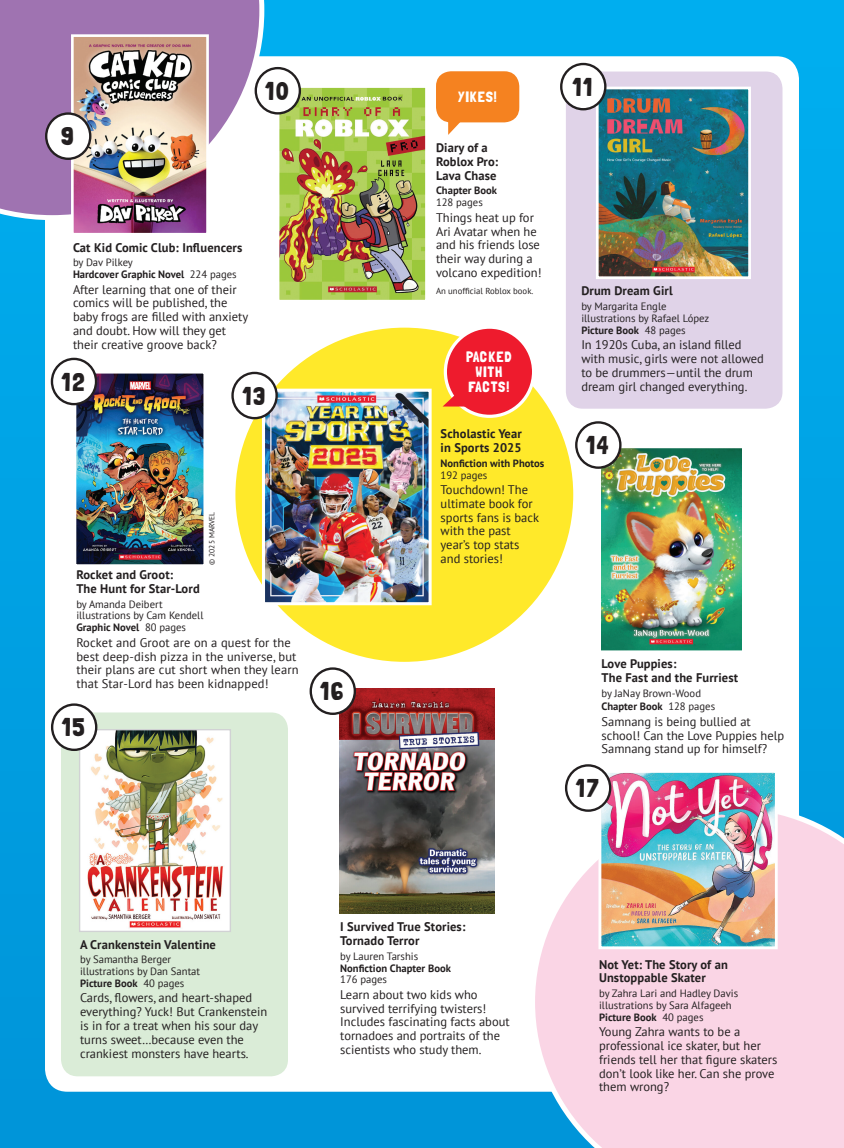
<style>
.page{position:relative;width:844px;height:1148px;background:#fff}
.page>*{position:absolute;margin:0;border:0;box-sizing:border-box;transform-origin:0 0}
.t1{font:25.38px "Londrina Solid";letter-spacing:.06em;color:#231f20}
.t2{font:15px/15px "Londrina Solid";letter-spacing:.01em;color:#fff;text-align:center}
.t3{font:12.5px/13.8px "PT Sans";color:#231f20}
.t4{font:700 12.5px/13.8px "PT Sans";letter-spacing:.01em;color:#231f20}
.t5{font:10.62px/11.9px "PT Sans";color:#231f20}
.t6{font:700 10.62px/11.9px "PT Sans";color:#231f20}
.t7{font:8.75px "PT Sans";color:#231f20}
.t8{font:7.5px "PT Sans";color:#231f20}
.s1{font-weight:400}
.s2{font-weight:700}
</style>
<div class="page">
<div style="left:0;top:0;width:844px;height:1148px;background:linear-gradient(to bottom,#00afef,#0094d8)"></div>
<div style="left:45px;top:56px;width:754px;height:1035px;background:#fff;border-radius:22px"></div>
<div style="left:566px;top:72px;width:216px;height:337px;background:#e0d3e8;border-radius:17px"></div>
<div style="left:61px;top:712px;width:227px;height:364px;background:#daecd7;border-radius:17px"></div>
<svg style="left:530px;top:803px;width:314px;height:345px"></svg>
<div style="left:233px;top:325px;width:342px;height:339px;background:#ffe92a;border-radius:50%"></div>
<svg style="left:0;top:0;width:264px;height:220px"></svg>
<img style="left:73px;top:370px;width:131px;height:195px">
<img style="left:260px;top:388px;width:172px;height:219px">
<img style="left:274px;top:84px;width:152px;height:216px">
<img style="left:601px;top:444px;width:141px;height:207px">
<img style="left:594px;top:85px;width:157px;height:194px">
<img style="left:339px;top:688px;width:155px;height:225px">
<img style="left:70px;top:33px;width:140px;height:200px">
<div style="left:46px;top:114px;width:44px;height:45px;background:#fff;border-radius:50%"></div>
<div style="left:45px;top:112px;width:46px;height:48px;border:2px solid #231f20;border-radius:50%"></div>
<div style="left:311px;top:668px;width:44px;height:45px;background:#fff;border-radius:50%"></div>
<div style="left:309px;top:667px;width:47px;height:48px;border:2px solid #231f20;border-radius:50%"></div>
<div style="left:52px;top:359px;width:44px;height:45px;background:#fff;border-radius:50%"></div>
<div style="left:51px;top:358px;width:46px;height:47px;border:2px solid #231f20;border-radius:50%"></div>
<div style="left:232px;top:373px;width:45px;height:45px;background:#fff;border-radius:50%"></div>
<div style="left:231px;top:372px;width:47px;height:47px;border:2px solid #231f20;border-radius:50%"></div>
<div style="left:576px;top:422px;width:44px;height:45px;background:#fff;border-radius:50%"></div>
<div style="left:575px;top:421px;width:46px;height:48px;border:2px solid #231f20;border-radius:50%"></div>
<div style="left:561px;top:64px;width:44px;height:45px;background:#fff;border-radius:50%"></div>
<div style="left:560px;top:63px;width:46px;height:47px;border:2px solid #231f20;border-radius:50%"></div>
<div style="left:256px;top:68px;width:44px;height:45px;background:#fff;border-radius:50%"></div>
<div style="left:255px;top:67px;width:46px;height:47px;border:2px solid #231f20;border-radius:50%"></div>
<img style="left:81px;top:731px;width:148px;height:199px">
<div style="left:79px;top:729px;width:152px;height:203px;border:1px solid #d1d2d4"></div>
<img style="left:597px;top:768px;width:182px;height:182px">
<div style="left:52px;top:704px;width:44px;height:46px;background:#fff;border-radius:50%"></div>
<div style="left:51px;top:703px;width:46px;height:48px;border:2px solid #231f20;border-radius:50%"></div>
<div style="left:566px;top:765px;width:44px;height:45px;background:#fff;border-radius:50%"></div>
<div style="left:565px;top:764px;width:46px;height:47px;border:2px solid #231f20;border-radius:50%"></div>
<div style="left:445px;top:327px;width:88px;height:89px;background:#ee1b2d;border-radius:50%"></div>
<div style="left:444px;top:325px;width:91px;height:93px;border:3px solid #fff;border-radius:50%"></div>
<svg style="left:443px;top:386px;width:20px;height:20px"></svg>
<svg style="left:448px;top:122px;width:18px;height:13px"></svg>
<div style="left:436px;top:71px;width:83px;height:51px;background:#f58220;border-radius:15px"></div>
<h1 class="t1" style="left:265px;top:76px;width:25px">10</h1>
<h1 class="t1" style="left:572px;top:72px;width:21px">11</h1>
<p class="t2" style="left:458px;top:89px;width:40px">YIKES!</p>
<h1 class="t1" style="left:61px;top:122px;width:14px">9</h1>
<p class="t4" style="left:73px;top:240px;width:171px">Cat Kid Comic Club: Influencers</p>
<p class="t6" style="left:73px;top:256px;width:165px"><span class="s1">by Dav Pilkey<br></span>Hardcover Graphic Novel <span class="s1">224 pages</span></p>
<p class="t3" style="left:73px;top:282px;width:177px">After learning that one of their comics will be published, the baby frogs are filled with anxiety and doubt. How will they get their creative groove back?</p>
<h1 class="t1" style="left:61px;top:367px;width:25px">12</h1>
<h1 class="t1" style="left:242px;top:381px;width:24px">13</h1>
<p class="t8" style="left:207px;top:565px;width:54px;rotate:-90deg">© 2025 MARVEL</p>
<p class="t4" style="left:76px;top:567px;width:125px">Rocket and Groot:<br>The Hunt for Star-Lord</p>
<p class="t5" style="left:76px;top:597px;width:129px">by Amanda Deibert illustrations by Cam Kendell<br><span class="s2">Graphic Novel</span> 80 pages</p>
<p class="t3" style="left:76px;top:635px;width:224px">Rocket and Groot are on a quest for the best deep-dish pizza in the universe, but their plans are cut short when they learn that Star-Lord has been kidnapped!</p>
<h1 class="t1" style="left:62px;top:712px;width:25px">15</h1>
<h1 class="t1" style="left:320px;top:676px;width:25px">16</h1>
<p class="t4" style="left:436px;top:141px;width:64px">Diary of a<br>Roblox Pro:<br>Lava Chase</p>
<p class="t6" style="left:436px;top:184px;width:63px">Chapter Book</p>
<p class="t5" style="left:436px;top:196px;width:48px">128 pages</p>
<p class="t3" style="left:436px;top:210px;width:107px">Things heat up for<br>Ari Avatar when he and his friends lose their way during a volcano expedition!</p>
<p class="t7" style="left:436px;top:285px;width:99px">An unofficial Roblox book.</p>
<p class="t2" style="left:466px;top:349px;width:47px">PACKE D<br>WITH<br>FACTS!</p>
<p class="t4" style="left:441px;top:427px;width:83px">Scholastic Year in Sports 2025</p>
<p class="t6" style="left:441px;top:457px;width:105px">Nonfiction with Photos</p>
<p class="t5" style="left:441px;top:468px;width:48px">192 pages</p>
<p class="t3" style="left:441px;top:482px;width:100px">Touchdown! The ultimate book for sports fans is back with the past year’s top stats and stories!</p>
<p class="t4" style="left:581px;top:284px;width:93px">Drum Dream Girl</p>
<p class="t5" style="left:581px;top:300px;width:129px">by Margarita Engle illustrations by Rafael López<br><span class="s2">Picture Book</span> 48 pages</p>
<p class="t3" style="left:581px;top:338px;width:184px">In 1920s Cuba, an island filled with music, girls were not allowed to be drummers—until the drum dream girl changed everything.</p>
<h1 class="t1" style="left:586px;top:430px;width:24px">14</h1>
<p class="t4" style="left:601px;top:657px;width:138px">Love Puppies:<br>The Fast and the Furriest</p>
<p class="t5" style="left:601px;top:686px;width:115px;line-height:13.6px">by JaNay Brown-Wood<br><span class="s2">Chapter Book</span> 128 pages</p>
<p class="t3" style="left:601px;top:714px;width:184px">Samnang is being bullied at school! Can the Love Puppies help<br>Samnang stand up for himself?</p>
<h1 class="t1" style="left:576px;top:773px;width:24px">17</h1>
<p class="t4" style="left:80px;top:937px;width:137px">A Crankenstein Valentine</p>
<p class="t5" style="left:80px;top:953px;width:122px">by Samantha Berger illustrations by Dan Santat<br><span class="s2">Picture Book</span> 40 pages</p>
<p class="t3" style="left:80px;top:990px;width:189px">Cards, flowers, and heart-shaped everything? Yuck! But Crankenstein is in for a treat when his sour day turns sweet…because even the crankiest monsters have hearts.</p>
<p class="t4" style="left:340px;top:919px;width:127px">I Survived True Stories:<br>Tornado Terror</p>
<p class="t5" style="left:340px;top:949px;width:79px">by Lauren Tarshis</p>
<p class="t6" style="left:340px;top:961px;width:112px">Nonfiction Chapter Book</p>
<p class="t5" style="left:340px;top:973px;width:48px">176 pages</p>
<p class="t3" style="left:340px;top:987px;width:171px">Learn about two kids who survived terrifying twisters!<br>Includes fascinating facts about tornadoes and portraits of the scientists who study them.</p>
<p class="t4" style="left:599px;top:957px;width:130px">Not Yet: The Story of an<br>Unstoppable Skater</p>
<p class="t5" style="left:599px;top:987px;width:141px">by Zahra Lari and Hadley Davis illustrations by Sara Alfageeh<br><span class="s2">Picture Book</span> 40 pages</p>
<p class="t3" style="left:599px;top:1024px;width:180px">Young Zahra wants to be a professional ice skater, but her friends tell her that figure skaters don’t look like her. Can she prove them wrong?</p>
</div>
